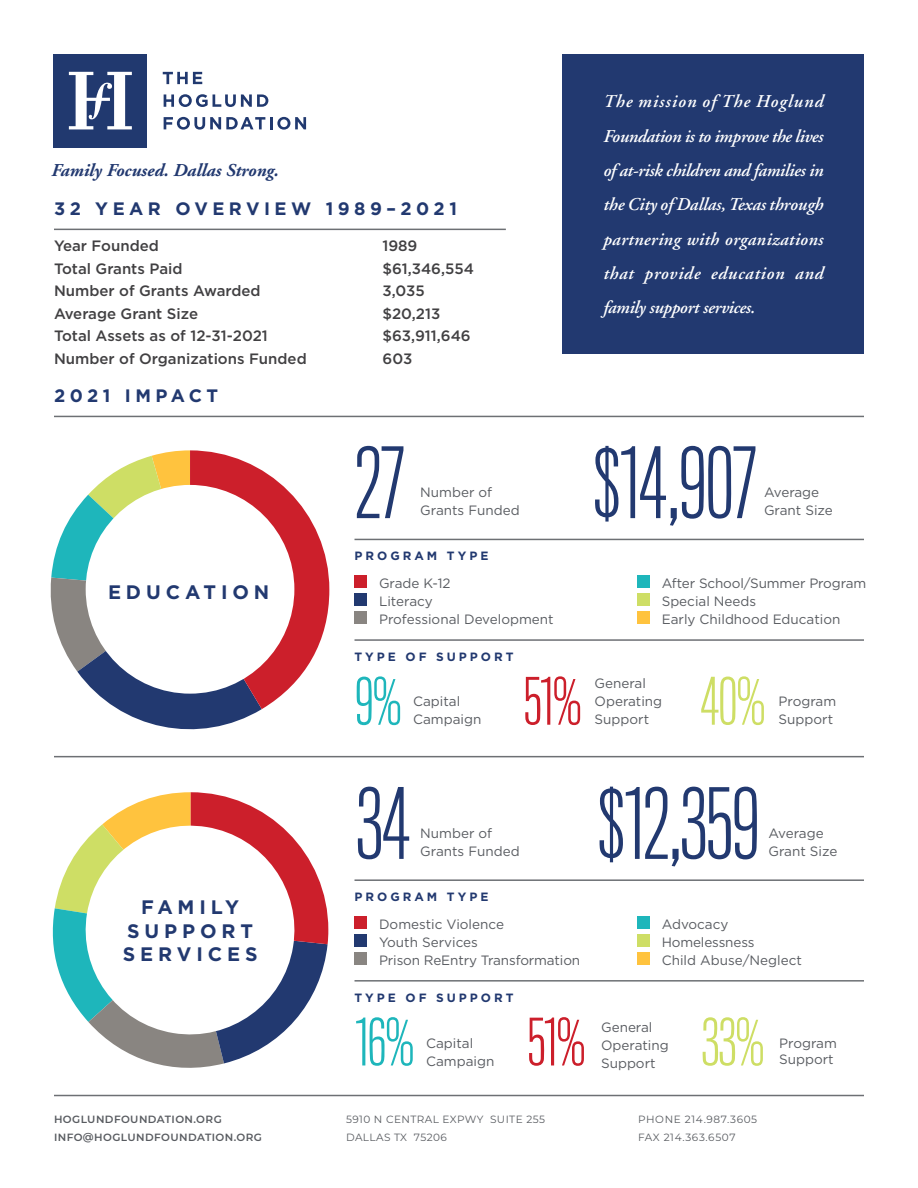
<style>
.page{position:relative;width:918px;height:1188px;background:#fff}
.page>*{position:absolute;margin:0;border:0;box-sizing:border-box;transform-origin:0 0}
.t1{font:300 90px "Titling Gothic FB Comp";color:#223970}
.t2{font:300 60px "Titling Gothic FB Comp";color:#cc1f2b}
.t3{font:300 60px "Titling Gothic FB Comp";color:#cede65}
.t4{font:300 60px "Titling Gothic FB Comp";color:#1eb6bb}
.t5{font:700 19.5px/23.4px "Gotham";letter-spacing:.25em;color:#223970;text-align:center}
.t6{font:italic 700 18.15px "Adobe Garamond";color:#223970}
.t7{font:italic 600 18px/34.3px "Adobe Garamond";letter-spacing:.02em;color:#fff;text-align:justify}
.t8{font:700 18px "Gotham";letter-spacing:.25em;color:#223970}
.t9{font:500 15px "Gotham";color:#414042}
.t10{font:13.5px/18px "Gotham";color:#595c61}
.t11{font:700 12px "Gotham";letter-spacing:.25em;color:#223970}
.t12{font:600 10.5px "Montserrat";letter-spacing:.04em;color:#595c61}
.t13{font:10.5px "Montserrat";letter-spacing:.04em;color:#595c61}
.t14{font:10.5px "Montserrat";letter-spacing:.06em;color:#595c61}
</style>
<div class="page">
<div style="left:563px;top:54px;width:301px;height:300px;background:#223970"></div>
<svg style="left:163px;top:72px;width:39px;height:12px"></svg>
<svg style="left:164px;top:94px;width:104px;height:13px"></svg>
<svg style="left:164px;top:117px;width:142px;height:13px"></svg>
<div style="left:53px;top:54px;width:94px;height:94px;background:#21396f"></div>
<svg style="left:69px;top:72px;width:63px;height:57px"></svg>
<hr style="left:355px;top:539px;width:509px;height:1px;background:#6d7074">
<hr style="left:355px;top:879px;width:509px;height:2px;background:#6d7074">
<svg style="left:50px;top:450px;width:279px;height:280px"></svg>
<div style="left:86px;top:485px;width:208px;height:209px;background:#fff;border-radius:50%"></div>
<svg style="left:52px;top:792px;width:276px;height:276px"></svg>
<svg style="left:78px;top:818px;width:224px;height:224px"></svg>
<hr style="left:54px;top:229px;width:452px;height:1px;background:#6d7074">
<hr style="left:54px;top:416px;width:810px;height:1px;background:#6d7074">
<hr style="left:54px;top:756px;width:810px;height:1px;background:#6d7074">
<hr style="left:54px;top:1095px;width:810px;height:1px;background:#6d7074">
<div style="left:355px;top:575px;width:12px;height:13px;background:#cc1f2b"></div>
<div style="left:355px;top:593px;width:12px;height:13px;background:#223970"></div>
<div style="left:355px;top:611px;width:12px;height:13px;background:#898581"></div>
<div style="left:637px;top:575px;width:13px;height:13px;background:#1eb6bb"></div>
<div style="left:637px;top:593px;width:13px;height:13px;background:#cede65"></div>
<div style="left:637px;top:611px;width:13px;height:13px;background:#ffc33e"></div>
<hr style="left:355px;top:639px;width:509px;height:2px;background:#6d7074">
<hr style="left:355px;top:980px;width:509px;height:2px;background:#6d7074">
<div style="left:355px;top:917px;width:12px;height:12px;background:#cc1f2b"></div>
<div style="left:355px;top:935px;width:12px;height:12px;background:#223970"></div>
<div style="left:355px;top:953px;width:12px;height:12px;background:#898581"></div>
<div style="left:637px;top:917px;width:13px;height:12px;background:#1eb6bb"></div>
<div style="left:637px;top:935px;width:13px;height:12px;background:#cede65"></div>
<div style="left:637px;top:953px;width:13px;height:12px;background:#ffc33e"></div>
<p class="t6" style="left:52px;top:161px;width:229px">Family Focused. Dallas Strong.</p>
<p class="t8" style="left:54px;top:197px;width:404px">32 YEAR OVERVIEW 1989–2021</p>
<p class="t9" style="left:54px;top:236px;width:106px">Year Founded</p>
<p class="t9" style="left:382px;top:236px;width:36px">1989</p>
<p class="t9" style="left:54px;top:258px;width:130px">Total Grants Paid</p>
<p class="t9" style="left:382px;top:258px;width:93px">$61,346,554</p>
<p class="t9" style="left:54px;top:281px;width:208px">Number of Grants Awarded</p>
<p class="t9" style="left:382px;top:281px;width:44px">3,035</p>
<p class="t9" style="left:54px;top:303px;width:146px">Average Grant Size</p>
<p class="t9" style="left:382px;top:303px;width:59px">$20,213</p>
<p class="t9" style="left:54px;top:326px;width:215px">Total Assets as of 12-31-2021</p>
<p class="t9" style="left:382px;top:326px;width:90px">$63,911,646</p>
<p class="t9" style="left:54px;top:348px;width:254px">Number of Organizations Funded</p>
<p class="t9" style="left:382px;top:348px;width:31px">603</p>
<p class="t8" style="left:54px;top:384px;width:166px">2021 IMPACT</p>
<p class="t1" style="left:355px;top:433px;width:50px">27</p>
<p class="t10" style="left:420px;top:483px;width:101px">Number of<br>Grants Funded</p>
<p class="t11" style="left:355px;top:548px;width:135px">PROGRAM TYPE</p>
<p class="t7" style="left:603px;top:85px;width:222px">The mission of The Hoglund Foundation is to improve the lives of at-risk children and families in the City of Dallas, Texas through partnering with organizations that provide education and family support services.</p>
<p class="t1" style="left:594px;top:433px;width:164px">$14,907</p>
<p class="t10" style="left:764px;top:483px;width:70px">Average<br>Grant Size</p>
<p class="t5" style="left:108px;top:581px;width:163px">EDUCATION</p>
<p class="t5" style="left:123px;top:896px;width:136px">FAMILY<br>SUPPORT<br>SERVICES</p>
<p class="t12" style="left:54px;top:1112px;width:169px">HOGLUNDFOUNDATION.ORG</p>
<p class="t12" style="left:54px;top:1130px;width:210px">INFO@HOGLUNDFOUNDATION.ORG</p>
<p class="t10" style="left:379px;top:574px;width:176px">Grade K-12<br>Literacy<br>Professional Development</p>
<p class="t10" style="left:662px;top:574px;width:206px">After School/Summer Program<br>Special Needs<br>Early Childhood Education</p>
<p class="t11" style="left:355px;top:649px;width:161px">TYPE OF SUPPORT</p>
<p class="t4" style="left:355px;top:668px;width:47px">9%</p>
<p class="t10" style="left:413px;top:692px;width:70px">Capital<br>Campaign</p>
<p class="t2" style="left:524px;top:668px;width:59px">51%</p>
<p class="t10" style="left:595px;top:674px;width:69px">General<br>Operating<br>Support</p>
<p class="t3" style="left:701px;top:668px;width:66px">40%</p>
<p class="t10" style="left:779px;top:692px;width:59px">Program<br>Support</p>
<p class="t1" style="left:357px;top:774px;width:54px">34</p>
<p class="t10" style="left:420px;top:824px;width:101px">Number of<br>Grants Funded</p>
<p class="t11" style="left:355px;top:889px;width:135px">PROGRAM TYPE</p>
<p class="t1" style="left:598px;top:774px;width:162px">$12,359</p>
<p class="t10" style="left:769px;top:824px;width:70px">Average<br>Grant Size</p>
<p class="t10" style="left:379px;top:915px;width:203px">Domestic Violence<br>Youth Services<br>Prison ReEntry Transformation</p>
<p class="t10" style="left:662px;top:915px;width:142px">Advocacy<br>Homelessness<br>Child Abuse/Neglect</p>
<p class="t11" style="left:355px;top:990px;width:161px">TYPE OF SUPPORT</p>
<p class="t4" style="left:355px;top:1009px;width:60px">16%</p>
<p class="t10" style="left:426px;top:1034px;width:70px">Capital<br>Campaign</p>
<p class="t2" style="left:528px;top:1009px;width:59px">51%</p>
<p class="t10" style="left:601px;top:1018px;width:69px">General<br>Operating<br>Support</p>
<p class="t3" style="left:702px;top:1009px;width:64px">33%</p>
<p class="t10" style="left:779px;top:1035px;width:59px;line-height:16.2px">Program<br>Support</p>
<p class="t13" style="left:346px;top:1112px;width:201px">5910 N CENTRAL EXPWY SUITE 255</p>
<p class="t13" style="left:346px;top:1130px;width:102px">DALLAS TX 75206</p>
<p class="t14" style="left:638px;top:1112px;width:121px">PHONE 214.987.3605</p>
<p class="t14" style="left:638px;top:1130px;width:99px">FAX 214.363.6507</p>
</div>
